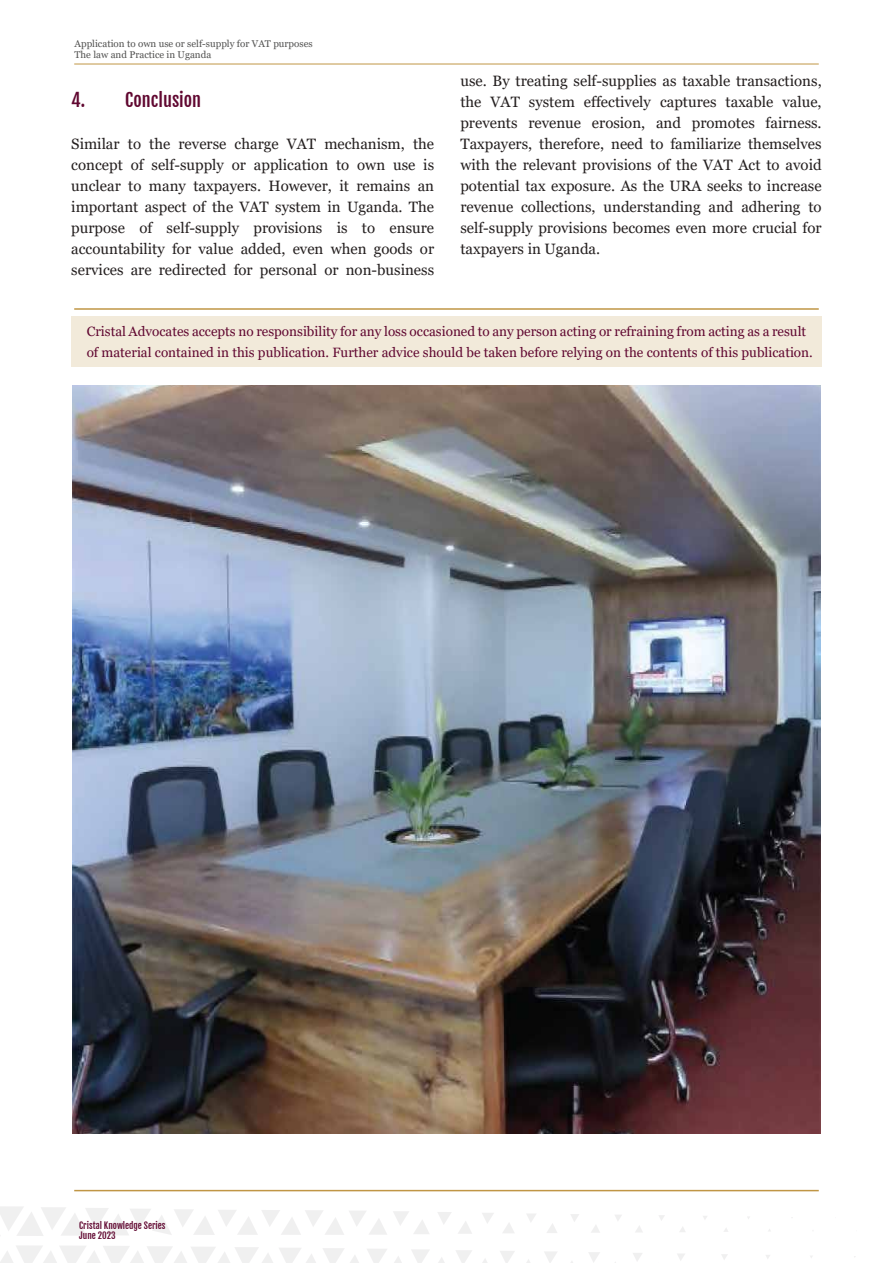
<style>
.page{position:relative;width:893px;height:1263px;background:#fff}
.page>*{position:absolute;margin:0;border:0;box-sizing:border-box;transform-origin:0 0}
.t1{font:18px "Fjalla One";color:#600730}
.t2{font:15px/21px "Georgia";color:#241f1f;text-align:justify}
.t3{font:13.5px/21.3px "Georgia";color:#600730}
.t4{font:9.75px/11.7px "Georgia";color:#525251}
.t5{font:9px/10.8px "Fjalla One";color:#600730}
</style>
<div class="page">
<svg style="left:500px;top:1251px;width:30px;height:12px"></svg>
<svg style="left:545px;top:1252px;width:12px;height:11px"></svg>
<svg style="left:503px;top:1223px;width:11px;height:10px"></svg>
<svg style="left:589px;top:1252px;width:11px;height:10px"></svg>
<svg style="left:547px;top:1224px;width:10px;height:9px"></svg>
<svg style="left:527px;top:1214px;width:9px;height:8px"></svg>
<svg style="left:482px;top:1213px;width:12px;height:10px"></svg>
<svg style="left:633px;top:1253px;width:9px;height:8px"></svg>
<svg style="left:591px;top:1225px;width:9px;height:8px"></svg>
<svg style="left:571px;top:1214px;width:8px;height:8px"></svg>
<svg style="left:438px;top:1212px;width:34px;height:22px"></svg>
<svg style="left:677px;top:1254px;width:8px;height:7px"></svg>
<svg style="left:636px;top:1226px;width:6px;height:6px"></svg>
<svg style="left:615px;top:1215px;width:7px;height:6px"></svg>
<svg style="left:393px;top:1211px;width:36px;height:23px"></svg>
<svg style="left:722px;top:1254px;width:6px;height:6px"></svg>
<svg style="left:680px;top:1227px;width:5px;height:5px"></svg>
<svg style="left:659px;top:1215px;width:6px;height:6px"></svg>
<svg style="left:0;top:1246px;width:487px;height:17px"></svg>
<svg style="left:0;top:1207px;width:387px;height:29px"></svg>
<hr style="left:74px;top:1190px;width:745px;height:1px;background:#c09645">
<hr style="left:74px;top:64px;width:745px;height:1px;background:#c09645">
<hr style="left:74px;top:308px;width:745px;height:2px;background:#c09645">
<div style="left:71px;top:317px;width:751px;height:50px;background:#f2eada"></div>
<img style="left:73px;top:385px;width:747px;height:748px">
<p class="t4" style="left:75px;top:38px;width:240px">Application to own use or self-supply for VAT purposes<br>The law and Practice in Uganda</p>
<p class="t1" style="left:71px;top:89px;width:131px">4. Conclusion</p>
<p class="t2" style="left:71px;top:133px;width:364px">Similar to the reverse charge VAT mechanism, the concept of self-supply or application to own use is unclear to many taxpayers. However, it remains an important aspect of the VAT system in Uganda. The purpose of self-supply provisions is to ensure accountability for value added, even when goods or services are redirected for personal or non-business</p>
<p class="t2" style="left:460px;top:70px;width:363px">use. By treating self-supplies as taxable transactions, the VAT system effectively captures taxable value, prevents revenue erosion, and promotes fairness.<br>Taxpayers, therefore, need to familiarize themselves with the relevant provisions of the VAT Act to avoid potential tax exposure. As the URA seeks to increase revenue collections, understanding and adhering to self-supply provisions becomes even more crucial for taxpayers in Uganda.</p>
<p class="t3" style="left:87px;top:321px;width:728px">Cristal Advocates accepts no responsibility for any loss occasioned to any person acting or refraining from acting as a result of material contained in this publication. Further advice should be taken before relying on the contents of this publication.</p>
<p class="t5" style="left:79px;top:1219px;width:88px">Cristal Knowledge Series<br>June 2023</p>
</div>
